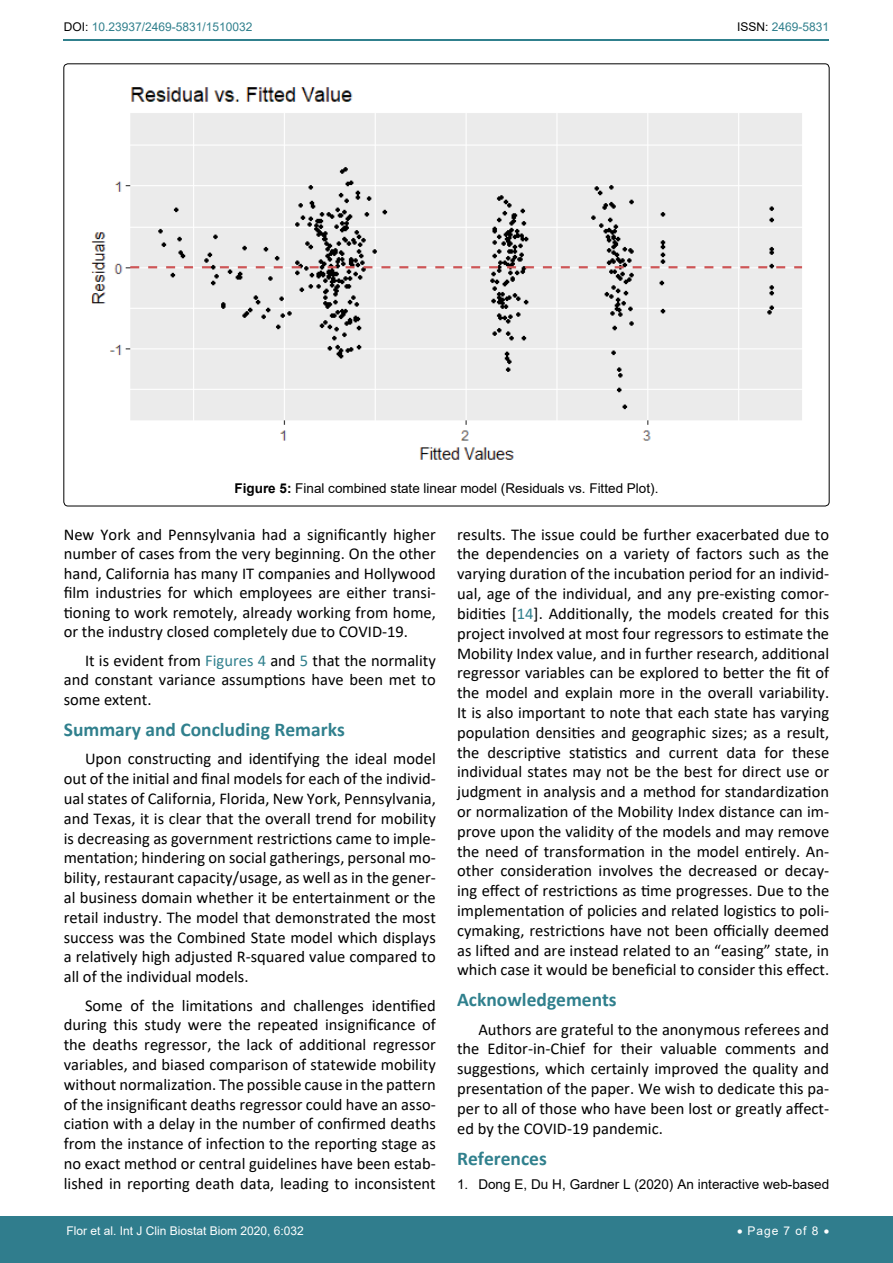
<style>
.page{position:relative;width:893px;height:1263px;background:#fff}
.page>*{position:absolute;margin:0;border:0;box-sizing:border-box;transform-origin:0 0}
.t1{font:700 19.5px "Calibri";color:#30808d}
.t2{font:16.5px/19.8px "Calibri";color:#000;text-align:justify}
.t3{font:13.5px "Arial";color:#000}
.t4{font:12px "Arial";color:#fff}
.t5{font:12px "Arial";color:#30808d}
.s1{color:#000}
.s2{font-weight:700}
.s3{color:#30808d}
</style>
<div class="page">
<hr style="left:64px;top:40px;width:765px;height:1px;background:#30808d">
<div style="left:0;top:1217px;width:893px;height:46px;background:#307d8d"></div>
<img style="left:91px;top:87px;width:712px;height:373px">
<p class="t5" style="left:64px;top:19px;width:190px"><span class="s1">DOI:</span> 10.23937/2469-5831/1510032</p>
<p class="t5" style="left:737px;top:19px;width:94px"><span class="s1">ISSN:</span> 2469-5831</p>
<p class="t3" style="left:235px;top:479px;width:425px"><span class="s2">Figure 5:</span> Final combined state linear model (Residuals vs. Fitted Plot).</p>
<p class="t2" style="left:64px;top:524px;width:374px">New York and Pennsylvania had a significantly higher number of cases from the very beginning. On the other hand, California has many IT companies and Hollywood film industries for which employees are either transi&shy;tioning to work remotely, already working from home, or the industry closed completely due to COVID-19.</p>
<p class="t2" style="left:64px;top:650px;width:374px;text-indent:21px">It is evident from <span class="s3">Figures 4</span> and <span class="s3">5</span> that the normality and constant variance assumptions have been met to some extent.</p>
<p class="t1" style="left:64px;top:716px;width:283px">Summary and Concluding Remarks</p>
<p class="t2" style="left:64px;top:749px;width:374px;text-indent:21px">Upon constructing and identifying the ideal model out of the initial and final models for each of the individ&shy;ual states of California, Florida, New York, Pennsylvania, and Texas, it is clear that the overall trend for mobility is decreasing as government restrictions came to imple&shy;mentation; hindering on social gatherings, personal mo&shy;bility, restaurant capacity/usage, as well as in the gener&shy;al business domain whether it be entertainment or the retail industry. The model that demonstrated the most success was the Combined State model which displays a relatively high adjusted R-squared value compared to all of the individual models.</p>
<p class="t2" style="left:64px;top:995px;width:374px;text-indent:21px">Some of the limitations and challenges identified during this study were the repeated insignificance of the deaths regressor, the lack of additional regressor variables, and biased comparison of statewide mobility without normalization. The possible cause in the pattern of the insignificant deaths regressor could have an asso&shy;ciation with a delay in the number of confirmed deaths from the instance of infection to the reporting stage as no exact method or central guidelines have been estab&shy;lished in reporting death data, leading to inconsistent</p>
<p class="t2" style="left:457px;top:524px;width:374px">results. The issue could be further exacerbated due to the dependencies on a variety of factors such as the varying duration of the incubation period for an individ&shy;ual, age of the individual, and any pre-existing comor&shy;bidities [<span class="s3">14</span>]. Additionally, the models created for this project involved at most four regressors to estimate the Mobility Index value, and in further research, additional regressor variables can be explored to better the fit of the model and explain more in the overall variability.<br>It is also important to note that each state has varying population densities and geographic sizes; as a result, the descriptive statistics and current data for these individual states may not be the best for direct use or judgment in analysis and a method for standardization or normalization of the Mobility Index distance can im&shy;prove upon the validity of the models and may remove the need of transformation in the model entirely. An&shy;other consideration involves the decreased or decay&shy;ing effect of restrictions as time progresses. Due to the implementation of policies and related logistics to poli&shy;cymaking, restrictions have not been officially deemed as lifted and are instead related to an “easing” state, in which case it would be beneficial to consider this effect.</p>
<p class="t1" style="left:457px;top:986px;width:161px">Acknowledgements</p>
<p class="t2" style="left:457px;top:1019px;width:374px;text-indent:21px">Authors are grateful to the anonymous referees and the Editor-in-Chief for their valuable comments and suggestions, which certainly improved the quality and presentation of the paper. We wish to dedicate this pa&shy;per to all of those who have been lost or greatly affect&shy;ed by the COVID-19 pandemic.</p>
<p class="t1" style="left:457px;top:1144px;width:91px">References</p>
<p class="t3" style="left:457px;top:1175px;width:374px">1. Dong E, Du H, Gardner L (2020) An interactive web-based</p>
<p class="t4" style="left:66px;top:1223px;width:239px">Flor et al. Int J Clin Biostat Biom 2020, 6:032</p>
<p class="t4" style="left:737px;top:1223px;width:94px">• Page 7 of 8 •</p>
</div>
